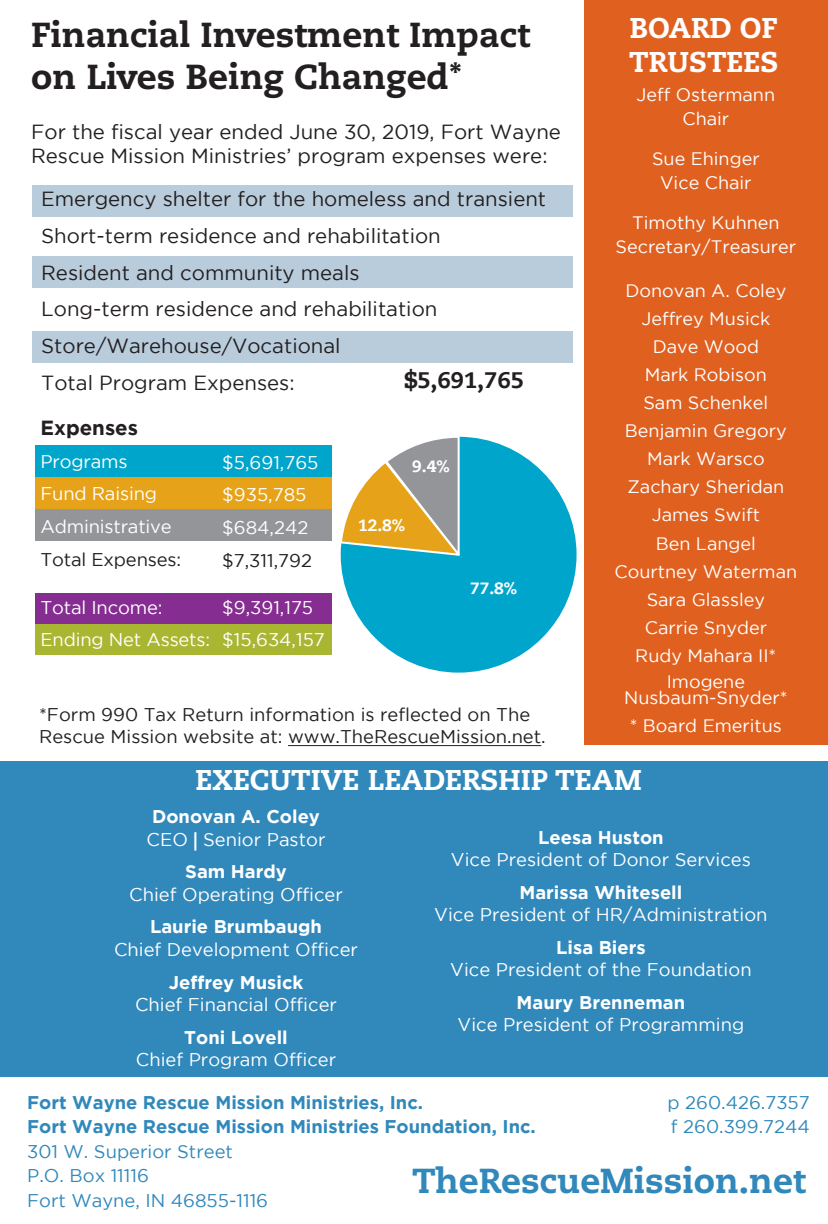
<style>
.page{position:relative;width:828px;height:1224px;background:#fff}
.page>*{position:absolute;margin:0;border:0;box-sizing:border-box;transform-origin:0 0}
.t1{font:800 34.6px "Caecilia LT Std";color:#231f20}
.t2{font:800 34.6px "Caecilia LT Std";color:#3188bb}
.t3{font:800 28.6px/34.2px "Caecilia LT Std";color:#fff}
.t4{font:800 22.4px "Caecilia LT Std";color:#231f20}
.t5{font:20.4px/24.4px "Gotham";color:#231f20}
.t6{font:700 20.4px "Gotham";color:#231f20}
.t7{font:18.4px "Gotham";color:#fff}
.t8{font:18.4px/22.4px "Gotham";color:#231f20}
.t9{font:700 18.4px "Gotham";color:#fff}
.t10{font:700 18.4px "Gotham";color:#3188bb}
.t11{font:18.4px "Gotham";color:#3188bb}
.t12{font:18px/16px "Gotham";color:#fff;text-align:center}
.t13{font:800 16.4px "Caecilia LT Std";color:#fff}
.s1{font-family:"Caecilia LT Std";font-weight:800}
</style>
<div class="page">
<div style="left:341px;top:437px;width:236px;height:236px;background:#00a5cc;border-radius:50%"></div>
<svg style="left:340px;top:436px;width:123px;height:122px"></svg>
<div style="left:36px;top:509px;width:296px;height:32px;background:#939598"></div>
<div style="left:36px;top:624px;width:296px;height:31px;background:#a9b632"></div>
<div style="left:36px;top:593px;width:296px;height:31px;background:#862d91"></div>
<div style="left:36px;top:477px;width:296px;height:32px;background:#e6a218"></div>
<div style="left:36px;top:445px;width:296px;height:32px;background:#00a5cc"></div>
<div style="left:0;top:761px;width:828px;height:316px;background:#3188bb"></div>
<div style="left:585px;top:0;width:243px;height:745px;background:#e06020"></div>
<div style="left:33px;top:185px;width:540px;height:32px;background:#b9ccdc"></div>
<hr style="left:288px;top:745px;width:253px;height:1px;background:#231f20">
<div style="left:33px;top:256px;width:540px;height:32px;background:#b9ccdc"></div>
<div style="left:33px;top:332px;width:540px;height:31px;background:#b9ccdc"></div>
<p class="t1" style="left:31px;top:14px;width:500px">Financial Investment Impact</p>
<p class="t1" style="left:31px;top:55px;width:432px">on Lives Being Changed*</p>
<p class="t5" style="left:31px;top:119px;width:531px">For the fiscal year ended June 30, 2019, Fort Wayne<br>Rescue Mission Ministries’ program expenses were:</p>
<p class="t5" style="left:41px;top:186px;width:506px">Emergency shelter for the homeless and transient</p>
<p class="t5" style="left:41px;top:223px;width:401px">Short-term residence and rehabilitation</p>
<p class="t5" style="left:41px;top:260px;width:320px">Resident and community meals</p>
<p class="t5" style="left:41px;top:297px;width:398px">Long-term residence and rehabilitation</p>
<p class="t5" style="left:41px;top:333px;width:301px">Store/Warehouse/Vocational</p>
<p class="t5" style="left:41px;top:370px;width:255px">Total Program Expenses:</p>
<p class="t4" style="left:404px;top:366px;width:121px">$5,691,765</p>
<p class="t6" style="left:40px;top:416px;width:99px">Expenses</p>
<p class="t7" style="left:40px;top:451px;width:89px">Programs</p>
<p class="t7" style="left:40px;top:484px;width:118px">Fund Raising</p>
<p class="t7" style="left:40px;top:516px;width:133px">Administrative</p>
<p class="t8" style="left:40px;top:548px;width:142px">Total Expenses:</p>
<p class="t7" style="left:40px;top:597px;width:124px">Total Income:</p>
<p class="t7" style="left:40px;top:630px;width:171px">Ending Net Assets:</p>
<p class="t7" style="left:222px;top:452px;width:98px">$5,691,765</p>
<p class="t7" style="left:222px;top:485px;width:86px">$935,785</p>
<p class="t7" style="left:222px;top:517px;width:88px">$684,242</p>
<p class="t8" style="left:222px;top:549px;width:91px">$7,311,792</p>
<p class="t7" style="left:222px;top:597px;width:93px">$9,391,175</p>
<p class="t7" style="left:222px;top:630px;width:104px">$15,634,157</p>
<p class="t13" style="left:412px;top:456px;width:39px">9.4%</p>
<p class="t13" style="left:358px;top:515px;width:49px">12.8%</p>
<p class="t13" style="left:470px;top:578px;width:49px">77.8%</p>
<p class="t8" style="left:39px;top:703px;width:508px">*Form 990 Tax Return information is reflected on The<br>Rescue Mission website at: www.TheRescueMission.net.</p>
<p class="t3" style="left:629px;top:11px;width:151px">BOARD OF<br>TRUSTEES</p>
<p class="t12" style="left:637px;top:87px;width:140px">Jeff Ostermann</p>
<p class="t12" style="left:682px;top:111px;width:48px">Chair</p>
<p class="t12" style="left:652px;top:151px;width:109px">Sue Ehinger</p>
<p class="t12" style="left:660px;top:175px;width:93px">Vice Chair</p>
<p class="t12" style="left:632px;top:215px;width:149px">Timothy Kuhnen</p>
<p class="t12" style="left:616px;top:239px;width:182px">Secretary/Treasurer</p>
<p class="t12" style="left:625px;top:283px;width:162px">Donovan A. Coley</p>
<p class="t12" style="left:641px;top:311px;width:130px">Jeffrey Musick</p>
<p class="t12" style="left:653px;top:339px;width:108px">Dave Wood</p>
<p class="t12" style="left:645px;top:367px;width:124px">Mark Robison</p>
<p class="t12" style="left:643px;top:395px;width:126px">Sam Schenkel</p>
<p class="t12" style="left:625px;top:423px;width:163px">Benjamin Gregory</p>
<p class="t12" style="left:647px;top:451px;width:119px">Mark Warsco</p>
<p class="t12" style="left:627px;top:479px;width:158px">Zachary Sheridan</p>
<p class="t12" style="left:652px;top:507px;width:110px">James Swift</p>
<p class="t12" style="left:656px;top:535px;width:102px">Ben Langel</p>
<p class="t12" style="left:615px;top:563px;width:184px">Courtney Waterman</p>
<p class="t12" style="left:647px;top:591px;width:120px">Sara Glassley</p>
<p class="t12" style="left:645px;top:619px;width:124px">Carrie Snyder</p>
<p class="t12" style="left:635px;top:647px;width:143px">Rudy Mahara II*</p>
<p class="t12" style="left:624px;top:673px;width:165px">Imogene<br>Nusbaum-Snyder*</p>
<p class="t12" style="left:630px;top:717px;width:154px">* Board Emeritus</p>
<p class="t3" style="left:195px;top:763px;width:448px">EXECUTIVE LEADERSHIP TEAM</p>
<p class="t9" style="left:152px;top:806px;width:169px">Donovan A. Coley</p>
<p class="t7" style="left:147px;top:829px;width:180px">CEO <span class="s1">|</span> Senior Pastor</p>
<p class="t9" style="left:185px;top:861px;width:103px">Sam Hardy</p>
<p class="t7" style="left:129px;top:884px;width:215px">Chief Operating Officer</p>
<p class="t9" style="left:150px;top:916px;width:174px">Laurie Brumbaugh</p>
<p class="t7" style="left:114px;top:939px;width:245px">Chief Development Officer</p>
<p class="t9" style="left:169px;top:971px;width:136px">Jeffrey Musick</p>
<p class="t7" style="left:135px;top:994px;width:204px">Chief Financial Officer</p>
<p class="t9" style="left:184px;top:1027px;width:105px">Toni Lovell</p>
<p class="t7" style="left:136px;top:1049px;width:202px">Chief Program Officer</p>
<p class="t9" style="left:538px;top:827px;width:127px">Leesa Huston</p>
<p class="t7" style="left:451px;top:849px;width:302px">Vice President of Donor Services</p>
<p class="t9" style="left:519px;top:882px;width:164px">Marissa Whitesell</p>
<p class="t7" style="left:434px;top:905px;width:335px">Vice President of HR/Administration</p>
<p class="t9" style="left:556px;top:937px;width:91px">Lisa Biers</p>
<p class="t7" style="left:450px;top:960px;width:303px">Vice President of the Foundation</p>
<p class="t9" style="left:517px;top:992px;width:170px">Maury Brenneman</p>
<p class="t7" style="left:458px;top:1015px;width:288px">Vice President of Programming</p>
<p class="t10" style="left:27px;top:1092px;width:398px">Fort Wayne Rescue Mission Ministries, Inc.</p>
<p class="t10" style="left:27px;top:1116px;width:510px">Fort Wayne Rescue Mission Ministries Foundation, Inc.</p>
<p class="t11" style="left:27px;top:1141px;width:207px">301 W. Superior Street</p>
<p class="t11" style="left:27px;top:1166px;width:123px">P.O. Box 11116</p>
<p class="t11" style="left:27px;top:1190px;width:243px">Fort Wayne, IN 46855-1116</p>
<p class="t11" style="left:668px;top:1092px;width:144px">p 260.426.7357</p>
<p class="t11" style="left:671px;top:1117px;width:140px">f 260.399.7244</p>
<p class="t2" style="left:412px;top:1160px;width:395px">TheRescueMission.net</p>
</div>
